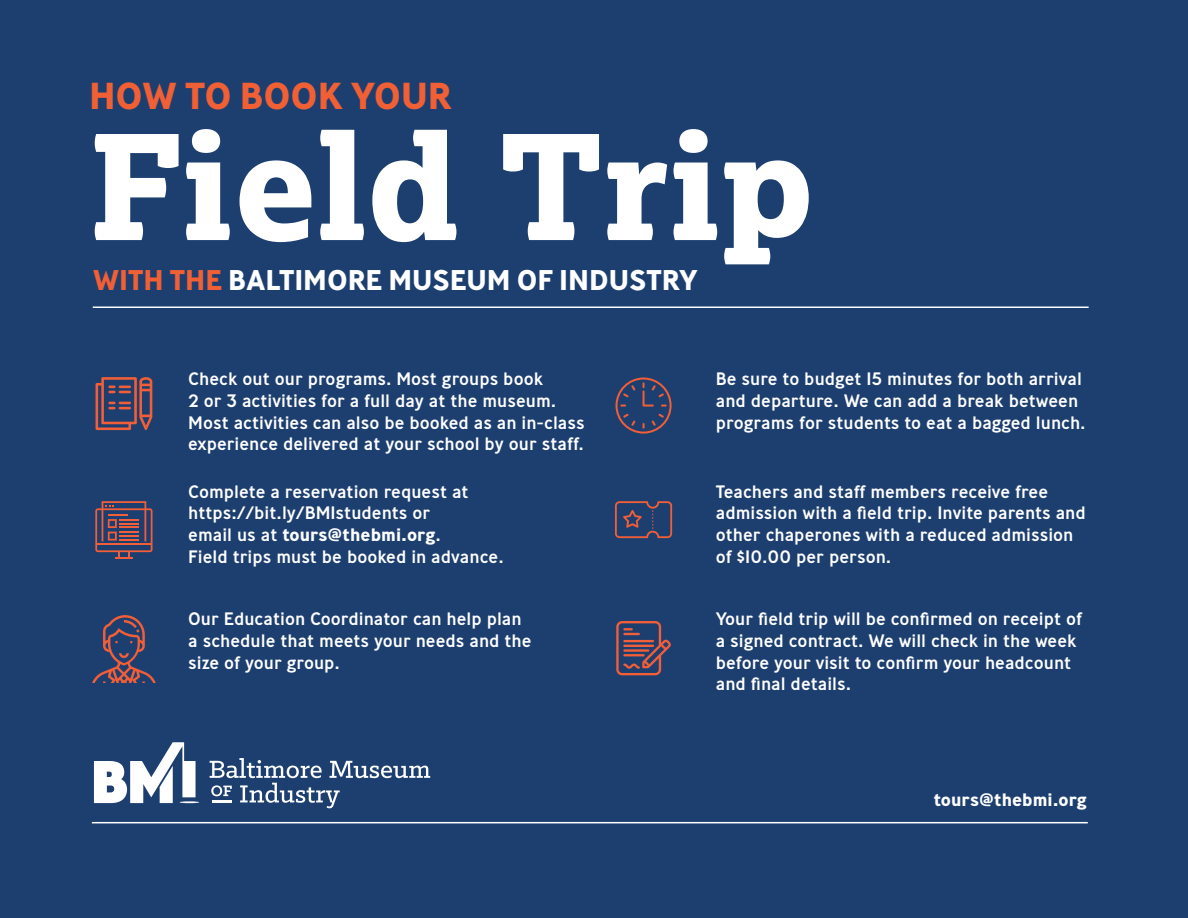
<style>
.page{position:relative;width:1188px;height:918px;background:#1d3f70}
.page>*{position:absolute;margin:0;border:0;box-sizing:border-box;transform-origin:0 0}
.t1{font:800 145.5px "Lexia";color:#fff}
.t2{font:700 37.5px "Ministry";color:#f15f35}
.t3{font:700 28.5px "Ministry";color:#fff}
.t4{font:500 18px/21.6px "Ministry";color:#fff}
.t5{font:700 18px "Ministry";color:#fff}
.s1{color:#f15f35}
.s2{font-weight:700}
.s3{color:#1d3f70}
</style>
<div class="page">
<svg style="left:94px;top:742px;width:105px;height:61px"></svg>
<svg style="left:210px;top:758px;width:220px;height:50px"></svg>
<hr style="left:212px;top:800px;width:20px;height:2px;background:#fff">
<svg style="left:95px;top:501px;width:58px;height:58px"></svg>
<svg style="left:615px;top:501px;width:57px;height:37px"></svg>
<svg style="left:96px;top:377px;width:56px;height:53px"></svg>
<svg style="left:616px;top:378px;width:56px;height:56px"></svg>
<svg style="left:92px;top:615px;width:64px;height:68px"></svg>
<svg style="left:616px;top:621px;width:55px;height:54px"></svg>
<hr style="left:93px;top:307px;width:996px;height:1px;background:#fff">
<hr style="left:92px;top:822px;width:996px;height:1px;background:#fff">
<h2 class="t2" style="left:89px;top:72px;width:364px">HOW TO BOOK YOUR</h2>
<h1 class="t1" style="left:90px;top:93px;width:726px">Field Trip</h1>
<h3 class="t3" style="left:93px;top:261px;width:607px"><span class="s1">WITH THE</span> BALTIMORE MUSEUM OF INDUSTRY</h3>
<p class="t4" style="left:188px;top:368px;width:398px">Check out our programs. Most groups book<br>2 or 3 activities for a full day at the museum.<br>Most activities can also be booked as an in-class experience delivered at your school by our staff.</p>
<p class="t4" style="left:716px;top:368px;width:371px">Be sure to budget 15 minutes for both arrival and departure. We can add a break between programs for students to eat a bagged lunch.</p>
<p class="t4" style="left:188px;top:480px;width:341px">Complete a reservation request at https://bit.ly/BMIstudents or<br>email us at <span class="s2">tours@thebmi.org</span>.<br>Field trips must be booked in advance.<span class="s3">ce.</span></p>
<p class="t4" style="left:716px;top:480px;width:372px">Teachers and staff members receive free admission with a field trip. Invite parents and other chaperones with a reduced admission of $10.00 per person.</p>
<p class="t4" style="left:188px;top:608px;width:345px">Our Education Coordinator can help plan a schedule that meets your needs and the size of your group.</p>
<p class="t4" style="left:716px;top:608px;width:368px">Your field trip will be confirmed on receipt of a signed contract. We will check in the week before your visit to confirm your headcount and final details.</p>
<p class="t5" style="left:934px;top:788px;width:155px">tours@thebmi.org</p>
</div>
